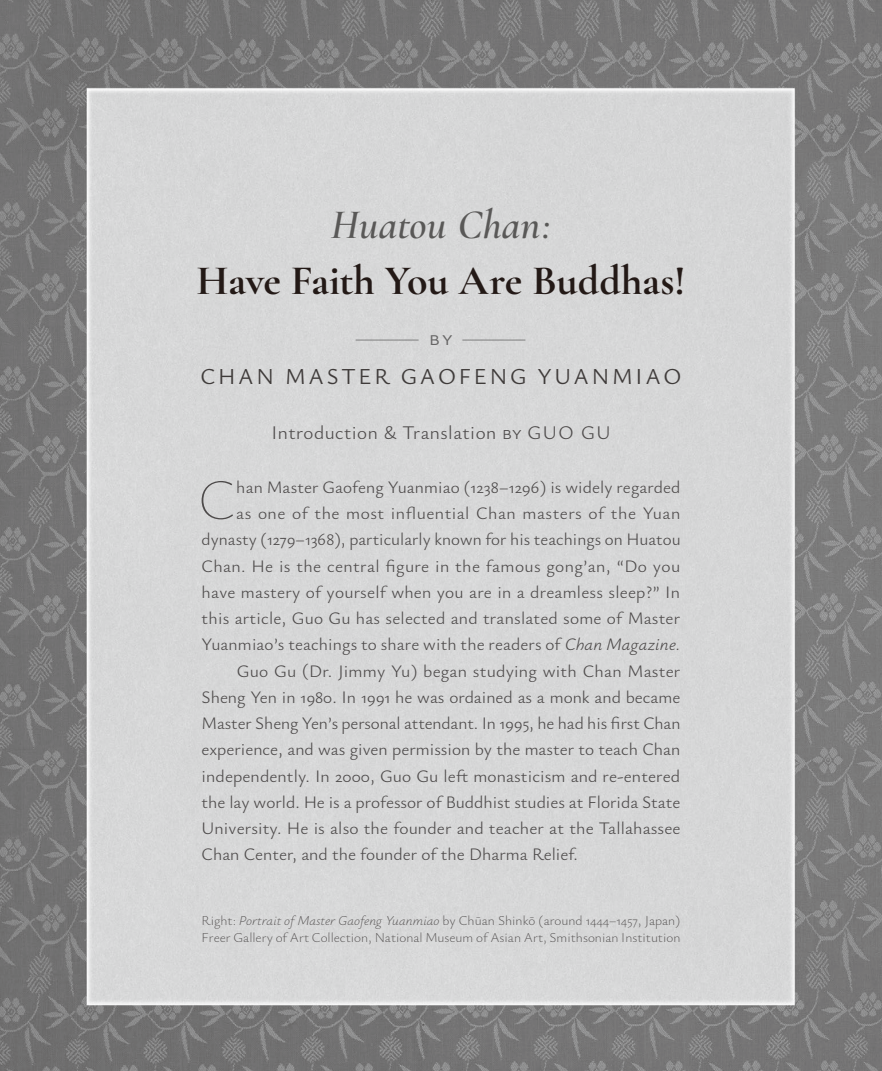
<style>
.page{position:relative;width:882px;height:1071px;background:#fff}
.page>*{position:absolute;margin:0;border:0;box-sizing:border-box;transform-origin:0 0}
.Intro_2020{font:100 57.4px "Ysabeau";color:#4d4a4a}
._2015_Headings{font:700 42px/56px "Cormorant Garamond";letter-spacing:-.005em;color:#231916;text-align:center}
.Heading_Style_2013{font:22.75px "Ysabeau";letter-spacing:.12em;color:#3f3b3a}
.t1{font:21px "Ysabeau";color:#666565}
.Intro_2020-2{font:300 19.25px "Ysabeau";letter-spacing:.025em;color:#4d4a4a}
.Intro_2020-3{font:300 17.5px/26.2px "Ysabeau";letter-spacing:.01em;color:#4d4a4a;text-align:right}
.t2{font:200 13.47px "Ysabeau";color:#4d4a4a}
.s1{font-weight:600;font-style:italic;color:#595857}
.s2{font-weight:500;font-style:italic;color:#595857}
.s3{font-style:italic}
</style>
<div class="page">
<img style="left:0;top:0;width:882px;height:1071px">
<hr style="left:356px;top:340px;width:63px;height:1px;background:#7e7e7e">
<hr style="left:462px;top:340px;width:63px;height:1px;background:#7e7e7e">
<p class="_2015_Headings" style="left:197px;top:196px;width:490px"><span class="s1">Huatou Chan</span><span class="s2">:<br></span>Have Faith You Are Buddhas!</p>
<p class="t1" style="left:429px;top:324px;width:25px">by</p>
<p class="Heading_Style_2013" style="left:200px;top:361px;width:483px">CHAN MASTER GAOFENG YUANMIAO</p>
<p class="Intro_2020-2" style="left:271px;top:419px;width:341px">Introduction &amp; Translation by GUO GU</p>
<p class="Intro_2020-3" style="left:202px;top:473px;width:481px">han Master Gaofeng Yuanmiao (1238–1296) is widely regarded<br>as one of the most influential Chan masters of the Yuan dynasty (1279–1368), particularly known for his teachings on Huatou Chan. He is the central figure in the famous gong’an, “Do you have mastery of yourself when you are in a dreamless sleep?” In this article, Guo Gu has selected and translated some of Master Yuanmiao’s teachings to share with the readers of <span class="s3">Chan Magazine.</span></p>
<p class="Intro_2020-3" style="left:202px;top:657px;width:480px;text-align:justify;text-indent:35px">Guo Gu (Dr. Jimmy Yu) began studying with Chan Master Sheng Yen in 1980. In 1991 he was ordained as a monk and became Master Sheng Yen’s personal attendant. In 1995, he had his first Chan experience, and was given permission by the master to teach Chan independently. In 2000, Guo Gu left monasticism and re-entered the lay world. He is a professor of Buddhist studies at Florida State University. He is also the founder and teacher at the Tallahassee Chan Center, and the founder of the Dharma Relief.</p>
<p class="Intro_2020" style="left:198px;top:460px;width:39px">C</p>
<p class="t2" style="left:202px;top:912px;width:480px">Right: <span class="s3">Portrait of Master Gaofeng Yuanmiao</span> by Chūan Shinkō (around 1444–1457, Japan)</p>
<p class="t2" style="left:202px;top:928px;width:480px">Freer Gallery of Art Collection, National Museum of Asian Art, Smithsonian Institution</p>
</div>
